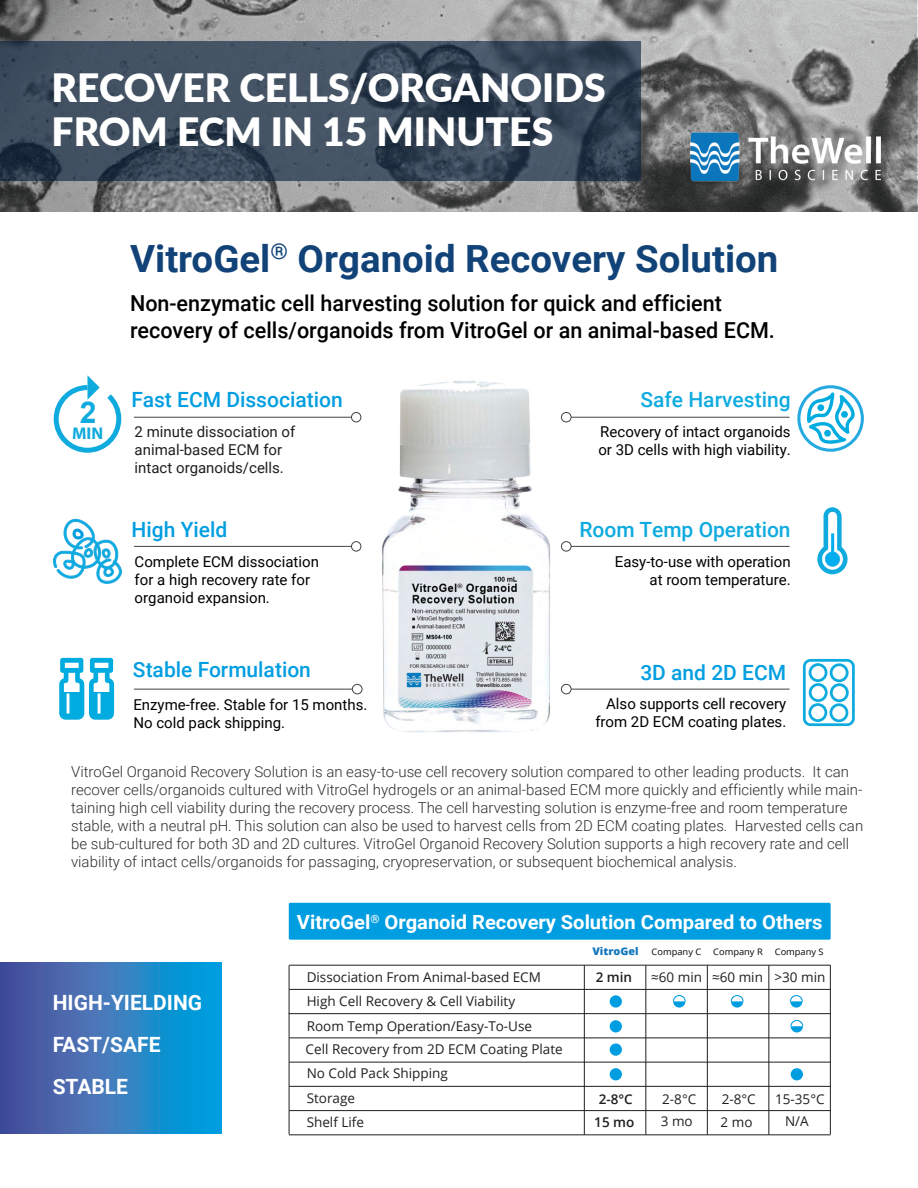
<style>
.page{position:relative;width:918px;height:1188px;background:#fff}
.page>*{position:absolute;margin:0;border:0;box-sizing:border-box;transform-origin:0 0}
.t1{font:900 39px/43.5px "Lato";color:#fff}
.t2{font:700 37.5px "Roboto";color:#114378}
.t3{font:700 30px "Arial";color:#0fabdf}
.t4{font:500 22.05px/26.4px "Roboto";color:#000}
.t5{font:500 21px "Roboto";color:#009ee1}
.t6{font:500 21px "Roboto";color:#0fabdf}
.t7{font:700 21px/42px "Roboto";color:#fff}
.t8{font:700 19.5px "Roboto";color:#fff}
.t9{font:700 16.95px "Myriad Pro";color:#0fabdf}
.t10{font:300 15px/18px "Roboto";color:#2e2e2e}
.t11{font:15px/18px "Roboto";color:#000}
.t12{font:15px/18px "Roboto";color:#211e1e}
.t13{font:13.5px "Open Sans";color:#211e1e}
.t14{font:600 13.5px "Open Sans";color:#211e1e}
.t15{font:800 10.5px "Open Sans";color:#1376bc}
.t16{font:9px "Open Sans";color:#050504}
</style>
<div class="page">
<svg style="left:0;top:0;width:917px;height:211px;background:#8d8e8e"></svg>
<svg style="left:817px;top:507px;width:31px;height:68px"></svg>
<hr style="left:289px;top:1135px;width:542px;height:1px;background:#211e1e">
<hr style="left:571px;top:417px;width:219px;height:1px;background:#434343">
<div style="left:561px;top:412px;width:10px;height:10px;border:1px solid #434343;border-radius:50%"></div>
<svg style="left:0;top:962px;width:221px;height:172px;background:#2f79bc"></svg>
<svg style="left:53px;top:375px;width:69px;height:78px"></svg>
<hr style="left:134px;top:546px;width:218px;height:1px;background:#434343">
<div style="left:351px;top:541px;width:10px;height:10px;border:1px solid #434343;border-radius:50%"></div>
<hr style="left:134px;top:689px;width:218px;height:1px;background:#434343">
<div style="left:352px;top:684px;width:10px;height:10px;border:1px solid #434343;border-radius:50%"></div>
<svg style="left:52px;top:518px;width:70px;height:66px"></svg>
<hr style="left:571px;top:546px;width:219px;height:1px;background:#434343">
<div style="left:561px;top:541px;width:10px;height:10px;border:1px solid #434343;border-radius:50%"></div>
<hr style="left:571px;top:689px;width:219px;height:1px;background:#434343">
<div style="left:561px;top:684px;width:10px;height:10px;border:1px solid #434343;border-radius:50%"></div>
<hr style="left:134px;top:417px;width:218px;height:1px;background:#434343">
<div style="left:351px;top:412px;width:10px;height:10px;border:1px solid #434343;border-radius:50%"></div>
<svg style="left:59px;top:658px;width:55px;height:62px"></svg>
<div style="left:62px;top:696px;width:19px;height:20px;background:#00acdf"></div>
<div style="left:92px;top:695px;width:18px;height:22px;background:#00acdf"></div>
<hr style="left:67px;top:693px;width:3px;height:21px;background:#fff">
<hr style="left:98px;top:693px;width:3px;height:21px;background:#fff">
<svg style="left:807px;top:392px;width:48px;height:52px"></svg>
<div style="left:824px;top:430px;width:7px;height:7px;background:#00acdf;border-radius:50%"></div>
<div style="left:797px;top:385px;width:67px;height:67px;border:3px solid #24aae1;border-radius:50%"></div>
<div style="left:803px;top:659px;width:52px;height:67px;border:3px solid #0fabdf;border-radius:6px"></div>
<div style="left:809px;top:663px;width:18px;height:19px;border:3px solid #0fabdf;border-radius:50%"></div>
<div style="left:830px;top:663px;width:19px;height:19px;border:3px solid #0fabdf;border-radius:8px"></div>
<div style="left:809px;top:683px;width:19px;height:19px;border:3px solid #0fabdf;border-radius:50%"></div>
<div style="left:830px;top:683px;width:19px;height:19px;border:3px solid #0fabdf;border-radius:50%"></div>
<div style="left:808px;top:703px;width:19px;height:19px;border:3px solid #0fabdf;border-radius:8px"></div>
<div style="left:830px;top:703px;width:18px;height:19px;border:3px solid #0fabdf;border-radius:50%"></div>
<hr style="left:584px;top:965px;width:1px;height:170px;background:#211e1e">
<hr style="left:646px;top:965px;width:1px;height:170px;background:#211e1e">
<hr style="left:707px;top:965px;width:1px;height:170px;background:#211e1e">
<hr style="left:769px;top:965px;width:1px;height:170px;background:#211e1e">
<hr style="left:289px;top:1013px;width:541px;height:1px;background:#211e1e">
<hr style="left:289px;top:1086px;width:541px;height:1px;background:#211e1e">
<hr style="left:289px;top:1062px;width:541px;height:1px;background:#211e1e">
<hr style="left:289px;top:989px;width:541px;height:1px;background:#211e1e">
<hr style="left:289px;top:1110px;width:541px;height:1px;background:#211e1e">
<hr style="left:289px;top:965px;width:541px;height:1px;background:#211e1e">
<div style="left:610px;top:1020px;width:12px;height:12px;background:#009ee1;border-radius:50%"></div>
<div style="left:791px;top:1020px;width:12px;height:12px;background:#009ee1;border-radius:50%"></div>
<svg style="left:790px;top:1020px;width:13px;height:7px"></svg>
<div style="left:673px;top:995px;width:12px;height:13px;background:#009ee1;border-radius:50%"></div>
<svg style="left:673px;top:995px;width:13px;height:7px"></svg>
<div style="left:609px;top:995px;width:13px;height:13px;background:#009ee1;border-radius:50%"></div>
<svg style="left:609px;top:1043px;width:13px;height:13px"></svg>
<hr style="left:289px;top:965px;width:1px;height:169px;background:#211e1e">
<hr style="left:830px;top:965px;width:1px;height:169px;background:#211e1e">
<svg style="left:609px;top:1068px;width:13px;height:13px"></svg>
<div style="left:790px;top:995px;width:12px;height:13px;background:#009ee1;border-radius:50%"></div>
<svg style="left:790px;top:995px;width:13px;height:7px"></svg>
<hr style="left:289px;top:1038px;width:541px;height:1px;background:#211e1e">
<svg style="left:790px;top:1068px;width:13px;height:13px"></svg>
<div style="left:731px;top:995px;width:12px;height:13px;background:#009ee1;border-radius:50%"></div>
<svg style="left:731px;top:995px;width:12px;height:7px"></svg>
<div style="left:289px;top:903px;width:542px;height:37px;background:#009ee1;border-radius:2px"></div>
<img style="left:690px;top:131px;width:191px;height:52px">
<svg style="left:0;top:41px;width:641px;height:140px;background:#3a495a"></svg>
<img style="left:382px;top:381px;width:169px;height:351px">
<h1 class="t1" style="left:52px;top:65px;width:556px">RECOVER CELLS/ORGANOIDS<br>FROM ECM IN 15 MINUTES</h1>
<h3 class="t3" style="left:80px;top:392px;width:18px">2</h3>
<p class="t9" style="left:72px;top:422px;width:33px">MIN</p>
<h2 class="t2" style="left:130px;top:232px;width:650px">VitroGel<sup>®</sup> Organoid Recovery Solution</h2>
<h3 class="t4" style="left:130px;top:289px;width:646px">Non-enzymatic cell harvesting solution for quick and efficient recovery of cells/organoids from VitroGel or an animal-based ECM.</h3>
<h3 class="t5" style="left:132px;top:385px;width:213px">Fast ECM Dissociation</h3>
<h3 class="t6" style="left:640px;top:385px;width:152px">Safe Harvesting</h3>
<p class="t12" style="left:135px;top:422px;width:162px">2 minute dissociation of animal-based ECM for intact organoids/cells.</p>
<p class="t11" style="left:598px;top:422px;width:194px">Recovery of intact organoids or 3D cells with high viability.</p>
<h3 class="t5" style="left:132px;top:514px;width:97px">High Yield</h3>
<h3 class="t6" style="left:579px;top:514px;width:213px">Room Temp Operation</h3>
<p class="t11" style="left:135px;top:552px;width:186px">Complete ECM dissociation for a high recovery rate for organoid expansion.</p>
<p class="t11" style="left:615px;top:552px;width:177px;text-align:right">Easy-to-use with operation at room temperature.</p>
<h3 class="t5" style="left:133px;top:655px;width:179px">Stable Formulation</h3>
<p class="t11" style="left:133px;top:695px;width:236px">Enzyme-free. Stable for 15 months.<br>No cold pack shipping.</p>
<h3 class="t5" style="left:640px;top:658px;width:147px">3D and 2D ECM</h3>
<p class="t11" style="left:595px;top:694px;width:192px;text-align:right">Also supports cell recovery from 2D ECM coating plates.</p>
<p class="t10" style="left:71px;top:762px;width:794px">VitroGel Organoid Recovery Solution is an easy-to-use cell recovery solution compared to other leading products. It can recover cells/organoids cultured with VitroGel hydrogels or an animal-based ECM more quickly and efficiently while main&shy;taining high cell viability during the recovery process. The cell harvesting solution is enzyme-free and room temperature stable, with a neutral pH. This solution can also be used to harvest cells from 2D ECM coating plates. Harvested cells can be sub-cultured for both 3D and 2D cultures. VitroGel Organoid Recovery Solution supports a high recovery rate and cell viability of intact cells/organoids for passaging, cryopreservation, or subsequent biochemical analysis.</p>
<h3 class="t8" style="left:297px;top:908px;width:527px">VitroGel<sup>®</sup> Organoid Recovery Solution Compared to Others</h3>
<h3 class="t7" style="left:53px;top:981px;width:151px">HIGH-YIELDING<br>FAST/SAFE<br>STABLE</h3>
<p class="t13" style="left:307px;top:968px;width:236px">Dissociation From Animal-based ECM</p>
<p class="t13" style="left:307px;top:991px;width:210px">High Cell Recovery &amp; Cell Viability</p>
<p class="t13" style="left:307px;top:1017px;width:227px">Room Temp Operation/Easy-To-Use</p>
<p class="t13" style="left:306px;top:1040px;width:259px">Cell Recovery from 2D ECM Coating Plate</p>
<p class="t13" style="left:307px;top:1064px;width:143px">No Cold Pack Shipping</p>
<p class="t13" style="left:307px;top:1113px;width:59px">Shelf Life</p>
<p class="t13" style="left:307px;top:1089px;width:50px">Storage</p>
<p class="t15" style="left:592px;top:943px;width:48px">VitroGel</p>
<p class="t14" style="left:596px;top:967px;width:38px">2 min</p>
<p class="t13" style="left:651px;top:968px;width:113px">≈60 min ≈60 min</p>
<p class="t16" style="left:652px;top:945px;width:51px">Company C</p>
<p class="t16" style="left:713px;top:945px;width:51px">Company R</p>
<p class="t16" style="left:775px;top:945px;width:50px">Company S</p>
<p class="t13" style="left:774px;top:968px;width:52px">&gt;30 min</p>
<p class="t14" style="left:599px;top:1090px;width:36px">2-8°C</p>
<p class="t13" style="left:662px;top:1090px;width:36px">2-8°C</p>
<p class="t13" style="left:722px;top:1090px;width:36px">2-8°C</p>
<p class="t13" style="left:775px;top:1090px;width:51px">15-35°C</p>
<p class="t14" style="left:594px;top:1113px;width:42px">15 mo</p>
<p class="t13" style="left:661px;top:1112px;width:33px">3 mo</p>
<p class="t13" style="left:721px;top:1113px;width:33px">2 mo</p>
<p class="t13" style="left:785px;top:1112px;width:25px">N/A</p>
</div>
